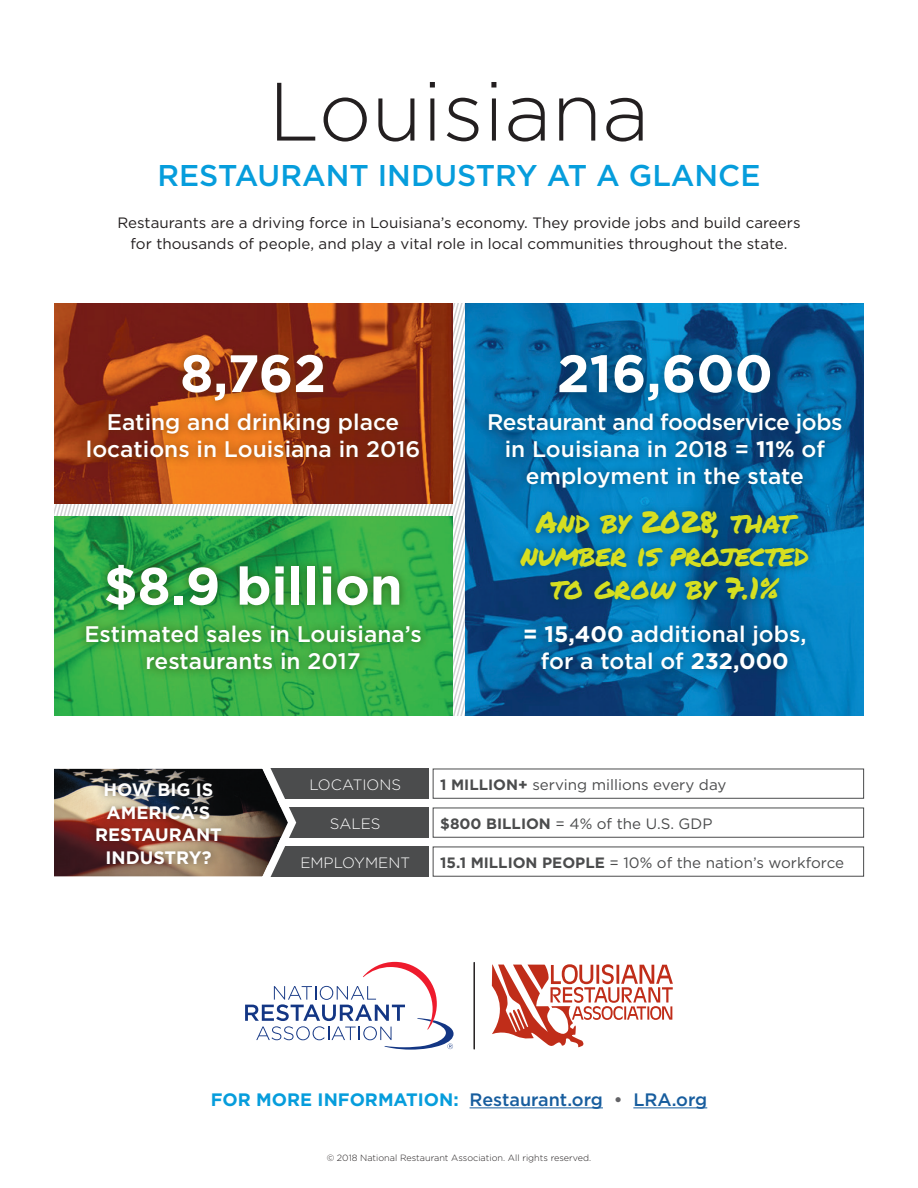
<style>
.page{position:relative;width:918px;height:1188px;background:#fff}
.page>*{position:absolute;margin:0;border:0;box-sizing:border-box;transform-origin:0 0}
.t1{font:300 82.5px "Gotham";color:#231f20}
.t2{font:700 52.5px "Gotham";color:#fff}
.t3{font:30px/33px "Permanent Marker";letter-spacing:-.02em;color:#d6df21;text-align:center}
.t4{font:500 30px "Gotham";color:#069ddc}
.t5{font:500 22.5px/27px "Gotham";color:#fff;text-align:center}
.t6{font:500 18px "Gotham";color:#175d9e}
.t7{font:700 18px/22.5px "Gotham";color:#fff;text-align:center}
.t8{font:15px/21px "Gotham";color:#231f20;text-align:center}
.t9{font:15px "Gotham";color:#4b4c4d}
.t10{font:300 15px "Gotham";color:#fff}
.t11{font:300 9px "Gotham";color:#231f20}
.s1{font-weight:700}
.s2{font-weight:700;color:#069ddc}
.s3{color:#636366}
</style>
<div class="page">
<svg style="left:104px;top:304px;width:362px;height:412px"></svg>
<img style="left:54px;top:304px;width:398px;height:199px">
<img style="left:466px;top:304px;width:398px;height:412px">
<img style="left:54px;top:517px;width:398px;height:199px">
<div style="left:433px;top:808px;width:431px;height:30px;border:1px solid #4b4c4d"></div>
<div style="left:268px;top:808px;width:161px;height:30px;background:#4b4c4d"></div>
<div style="left:433px;top:847px;width:431px;height:30px;border:1px solid #4b4c4d"></div>
<div style="left:268px;top:847px;width:161px;height:30px;background:#4b4c4d"></div>
<div style="left:433px;top:769px;width:431px;height:30px;border:1px solid #4b4c4d"></div>
<div style="left:268px;top:769px;width:161px;height:30px;background:#4b4c4d"></div>
<svg style="left:54px;top:768px;width:248px;height:109px"></svg>
<div style="left:87px;top:774px;width:143px;height:99px;background:#231f20;opacity:.75"></div>
<svg style="left:245px;top:962px;width:209px;height:88px"></svg>
<hr style="left:473px;top:963px;width:2px;height:86px;background:#231f20">
<hr style="left:470px;top:1107px;width:133px;height:1px;background:#175d9e">
<hr style="left:633px;top:1107px;width:74px;height:1px;background:#175d9e">
<div style="left:77px;top:555px;width:353px;height:124px;background:#1e4c09;opacity:.75"></div>
<div style="left:78px;top:345px;width:350px;height:122px;background:#603000;opacity:.75"></div>
<div style="left:480px;top:345px;width:371px;height:337px;background:#003c59;opacity:.75"></div>
<svg style="left:492px;top:964px;width:181px;height:83px"></svg>
<h1 class="t1" style="left:269px;top:59px;width:382px">Louisiana</h1>
<h3 class="t4" style="left:157px;top:155px;width:605px">RESTAURANT INDUSTRY AT A GLANCE</h3>
<p class="t8" style="left:117px;top:212px;width:685px">Restaurants are a driving force in Louisiana’s economy. They provide jobs and build careers for thousands of people, and play a vital role in local communities throughout the state.</p>
<h2 class="t2" style="left:180px;top:339px;width:147px">8,762</h2>
<p class="t5" style="left:86px;top:408px;width:336px">Eating and drinking place locations in Louisiana in 2016</p>
<h2 class="t2" style="left:104px;top:551px;width:300px">$8.9 billion</h2>
<p class="t5" style="left:84px;top:621px;width:339px">Estimated sales in Louisiana’s restaurants in 2017</p>
<h2 class="t2" style="left:557px;top:339px;width:218px">216,600</h2>
<p class="t5" style="left:487px;top:408px;width:357px">Restaurant and foodservice jobs in Louisiana in 2018 = <span class="s1">11%</span> of employment in the state</p>
<h3 class="t3" style="left:521px;top:505px;width:289px">And by 2028, that number is projected to grow by 7.1%</h3>
<p class="t5" style="left:523px;top:621px;width:285px"><span class="s1">= 15,400</span> additional jobs, for a total of <span class="s1">232,000</span></p>
<p class="t7" style="left:104px;top:778px;width:111px">HOW BIG IS</p>
<p class="t10" style="left:309px;top:775px;width:93px">LOCATIONS</p>
<p class="t9" style="left:440px;top:775px;width:288px"><span class="s1">1 MILLION+</span> serving millions every day</p>
<p class="t7" style="left:95px;top:801px;width:128px">AMERICA’S<br>RESTAURANT<br>INDUSTRY?</p>
<p class="t10" style="left:330px;top:814px;width:52px">SALES</p>
<p class="t9" style="left:440px;top:814px;width:274px"><span class="s1">$800 BILLION</span> = 4% of the U.S. GDP</p>
<p class="t10" style="left:300px;top:853px;width:111px">EMPLOYMENT</p>
<p class="t9" style="left:440px;top:853px;width:405px"><span class="s1">15.1 MILLION PEOPLE</span> = 10% of the nation’s workforce</p>
<p class="t6" style="left:211px;top:1088px;width:498px"><span class="s2">FOR MORE INFORMATION:</span> Restaurant.org <span class="s3">•</span> LRA.org</p>
<p class="t11" style="left:327px;top:1152px;width:266px">© 2018 National Restaurant Association. All rights reserved.</p>
</div>
